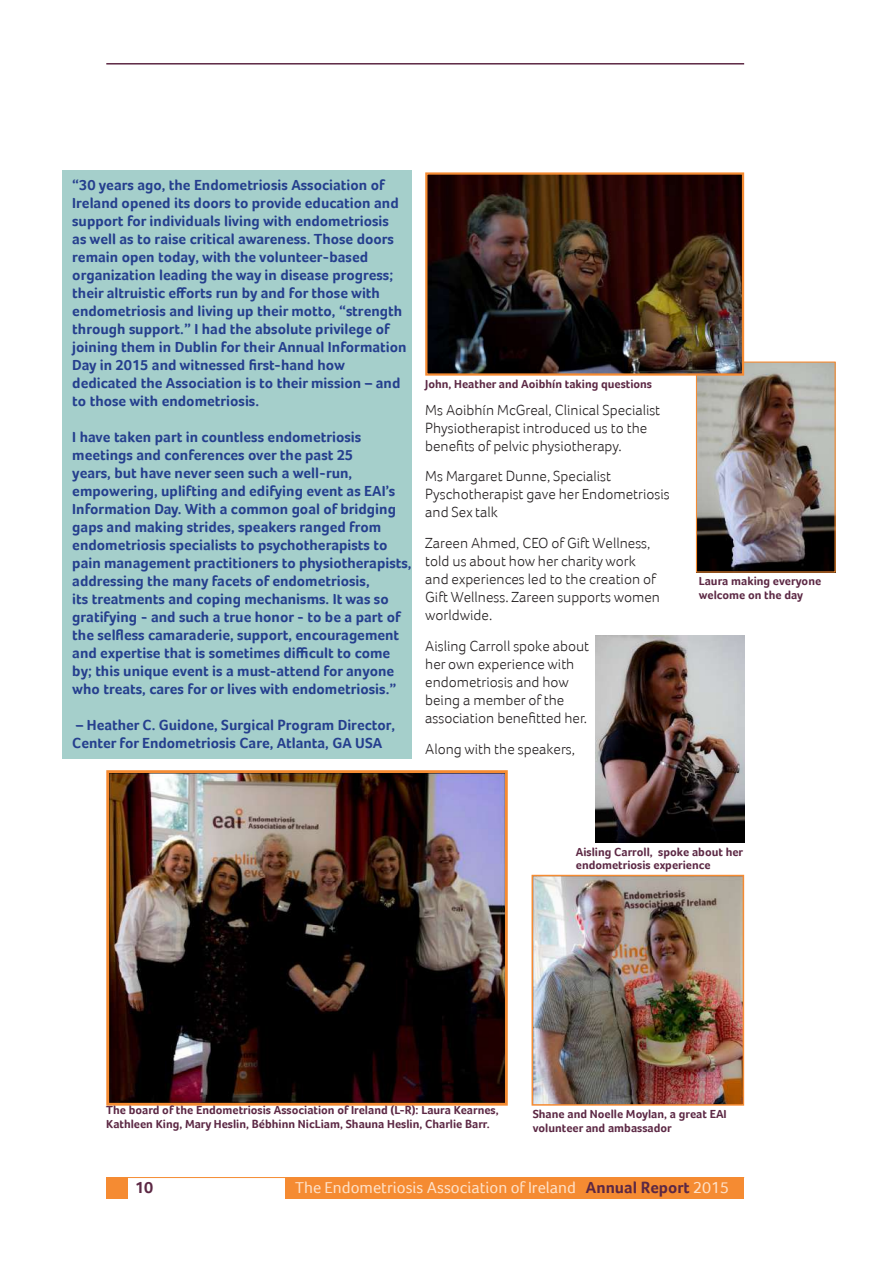
<style>
.page{position:relative;width:893px;height:1263px;background:#fff}
.page>*{position:absolute;margin:0;border:0;box-sizing:border-box;transform-origin:0 0}
.t1{font:16.5px "Foco";color:#fee1c8}
.t2{font:700 16.5px "Foco";color:#5c2844}
.t3{font:700 15px/18px "Foco";color:#253f8e}
.t4{font:300 15px/18px "Foco";color:#231f20}
.t5{font:700 12px/13.5px "Foco";color:#5c2844}
.s1{font-weight:700;color:#5c2844}
</style>
<div class="page">
<hr style="left:106px;top:63px;width:638px;height:2px;background:#5c2844">
<div style="left:286px;top:1178px;width:458px;height:21px;background:#f58b32"></div>
<div style="left:106px;top:1178px;width:22px;height:21px;background:#f58b32"></div>
<hr style="left:106px;top:1177px;width:638px;height:1px;background:#f58b32">
<img style="left:110px;top:774px;width:394px;height:328px">
<div style="left:106px;top:770px;width:402px;height:336px;border:3px solid #f58b32"></div>
<img style="left:595px;top:635px;width:149px;height:207px">
<img style="left:534px;top:878px;width:207px;height:225px">
<div style="left:531px;top:875px;width:213px;height:231px;border:2px solid #f58b32"></div>
<img style="left:698px;top:363px;width:136px;height:208px">
<div style="left:696px;top:361px;width:140px;height:212px;border:1px solid #f58b32"></div>
<img style="left:428px;top:175px;width:313px;height:198px">
<div style="left:425px;top:172px;width:319px;height:204px;border:2px solid #f58b32"></div>
<div style="left:62px;top:170px;width:349px;height:588px;background:#a5cfcb"></div>
<p class="t3" style="left:72px;top:176px;width:336px">“30 years ago, the Endometriosis Association of Ireland opened its doors to provide education and support for individuals living with endometriosis as well as to raise critical awareness. Those doors remain open today, with the volunteer-based organization leading the way in disease progress; their altruistic efforts run by and for those with endometriosis and living up their motto, “strength through support.” I had the absolute privilege of joining them in Dublin for their Annual Information Day in 2015 and witnessed first-hand how dedicated the Association is to their mission – and to those with endometriosis.</p>
<p class="t3" style="left:72px;top:428px;width:341px">I have taken part in countless endometriosis meetings and conferences over the past 25<br>years, but have never seen such a well-run, empowering, uplifting and edifying event as EAI’s Information Day. With a common goal of bridging gaps and making strides, speakers ranged from endometriosis specialists to psychotherapists to pain management practitioners to physiotherapists, addressing the many facets of endometriosis,<br>its treatments and coping mechanisms. It was so gratifying - and such a true honor - to be a part of the selfless camaraderie, support, encouragement and expertise that is sometimes difficult to come by; this unique event is a must-attend for anyone who treats, cares for or lives with endometriosis.”</p>
<p class="t3" style="left:72px;top:716px;width:324px">– Heather C. Guidone, Surgical Program Director,<br>Center for Endometriosis Care, Atlanta, GA USA</p>
<p class="t5" style="left:425px;top:377px;width:228px">John, Heather and Aoibhín taking questions</p>
<p class="t4" style="left:425px;top:400px;width:236px">Ms Aoibhín McGreal, Clinical Specialist<br>Physiotherapist introduced us to the benefits of pelvic physiotherapy.</p>
<p class="t4" style="left:425px;top:467px;width:246px">Ms Margaret Dunne, Specialist<br>Pyschotherapist gave her Endometriosis and Sex talk</p>
<p class="t4" style="left:425px;top:534px;width:236px">Zareen Ahmed, CEO of Gift Wellness, told us about how her charity work and experiences led to the creation of<br>Gift Wellness. Zareen supports women worldwide.</p>
<p class="t4" style="left:425px;top:637px;width:165px">Aisling Carroll spoke about her own experience with endometriosis and how being a member of the association benefitted her.</p>
<p class="t4" style="left:425px;top:739px;width:151px">Along with the speakers,</p>
<p class="t5" style="left:699px;top:574px;width:124px">Laura making everyone welcome on the day</p>
<p class="t5" style="left:576px;top:845px;width:169px">Aisling Carroll, spoke about her endometriosis experience</p>
<p class="t5" style="left:106px;top:1103px;width:394px">The board of the Endometriosis Association of Ireland (L-R): Laura Kearnes,<br>Kathleen King, Mary Heslin, Bébhinn NicLiam, Shauna Heslin, Charlie Barr.</p>
<p class="t5" style="left:533px;top:1107px;width:196px">Shane and Noelle Moylan, a great EAI volunteer and ambassador</p>
<p class="t2" style="left:135px;top:1178px;width:20px">10</p>
<p class="t1" style="left:295px;top:1178px;width:436px">The Endometriosis Association of Ireland <span class="s1">Annual Report</span> 2015</p>
</div>
